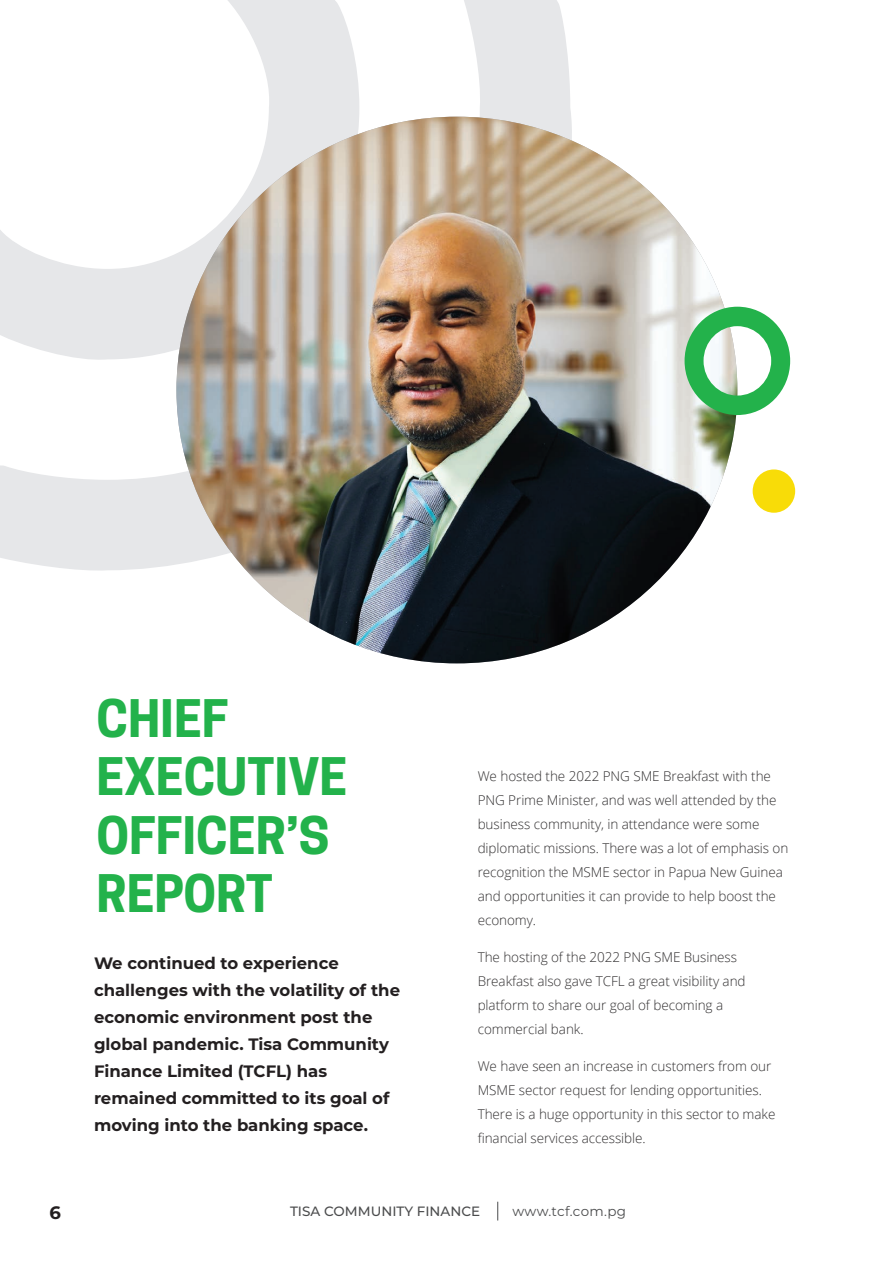
<style>
.page{position:relative;width:893px;height:1263px;background:#fff}
.page>*{position:absolute;margin:0;border:0;box-sizing:border-box;transform-origin:0 0}
.t1{font:700 48.6px/58.3px "Cooper Hewitt";color:#23b24b}
.t2{font:700 18px "Montserrat";color:#231f20}
.t3{font:700 16.5px/27px "Montserrat";color:#231f20}
.t4{font:300 13.5px/24px "Open Sans";letter-spacing:-.005em;color:#312f30}
.t5{font:500 13.5px "Montserrat";color:#4b4c4d}
.t6{font:13.5px "Montserrat";letter-spacing:.02em;color:#4b4c4d}
</style>
<div class="page">
<svg style="left:497px;top:1202px;width:1px;height:18px"></svg>
<svg style="left:0;top:0;width:571px;height:571px"></svg>
<img style="left:176px;top:117px;width:561px;height:546px">
<svg style="left:685px;top:307px;width:105px;height:108px"></svg>
<div style="left:753px;top:469px;width:42px;height:44px;background:#f8dc08;border-radius:50%"></div>
<h1 class="t1" style="left:96px;top:690px;width:252px">CHIEF<br>EXECUTIVE<br>OFFICER’S<br>REPORT</h1>
<p class="t3" style="left:94px;top:948px;width:308px">We continued to experience challenges with the volatility of the economic environment post the global pandemic. Tisa Community<br>Finance Limited (TCFL) has remained committed to its goal of moving into the banking space.</p>
<p class="t4" style="left:478px;top:764px;width:312px">We hosted the 2022 PNG SME Breakfast with the PNG Prime Minister, and was well attended by the business community, in attendance were some diplomatic missions. There was a lot of emphasis on recognition the MSME sector in Papua New Guinea and opportunities it can provide to help boost the economy.</p>
<p class="t4" style="left:478px;top:945px;width:269px">The hosting of the 2022 PNG SME Business Breakfast also gave TCFL a great visibility and platform to share our goal of becoming a commercial bank.</p>
<p class="t4" style="left:478px;top:1054px;width:299px">We have seen an increase in customers from our MSME sector request for lending opportunities.<br>There is a huge opportunity in this sector to make financial services accessible.</p>
<h2 class="t2" style="left:50px;top:1199px;width:13px">6</h2>
<p class="t5" style="left:290px;top:1202px;width:192px">TISA COMMUNITY FINANCE</p>
<p class="t6" style="left:512px;top:1202px;width:115px">www.tcf.com.pg</p>
</div>
